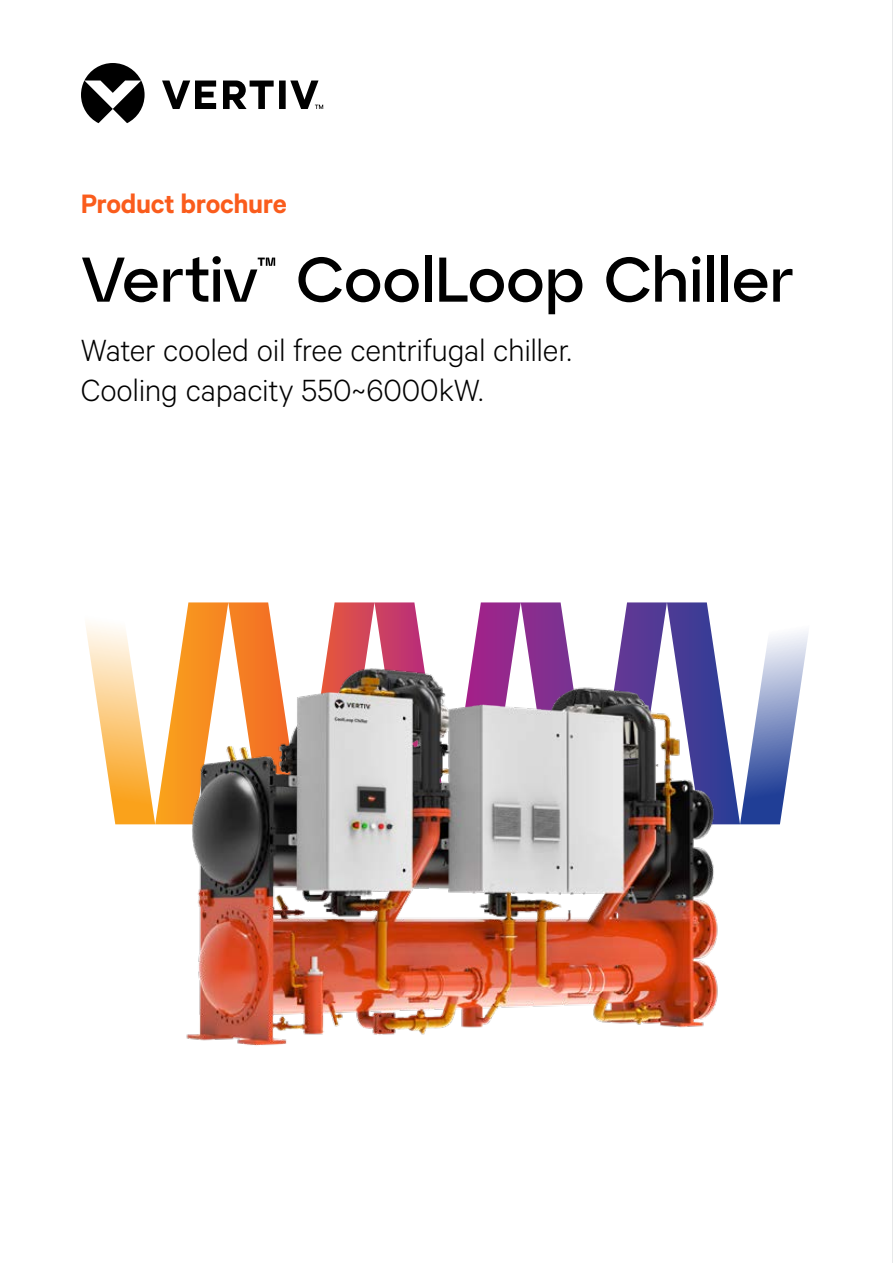
<style>
.page{position:relative;width:893px;height:1263px;background:#fff}
.page>*{position:absolute;margin:0;border:0;box-sizing:border-box;transform-origin:0 0}
.t1{font:500 63px "Atyp Display";letter-spacing:-.005em;color:#000}
.t2{font:300 34.5px/40.5px "Calibre";letter-spacing:-.005em;color:#000}
.t3{font:600 30px "Calibre";letter-spacing:-.015em;color:#fa5c1c}
</style>
<div class="page">
<hr style="left:892px;top:0;width:1px;height:1263px;background:#d1d3d4">
<svg style="left:86px;top:624px;width:52px;height:200px"></svg>
<svg style="left:750px;top:632px;width:58px;height:192px"></svg>
<svg style="left:183px;top:602px;width:529px;height:35px"></svg>
<img style="left:138px;top:637px;width:612px;height:409px">
<svg style="left:81px;top:63px;width:242px;height:60px"></svg>
<p class="t3" style="left:81px;top:186px;width:207px">Product brochure</p>
<h1 class="t1" style="left:81px;top:231px;width:714px">Vertiv™ CoolLoop Chiller</h1>
<p class="t2" style="left:81px;top:328px;width:492px">Water cooled oil free centrifugal chiller.<br>Cooling capacity 550~6000kW.</p>
</div>
